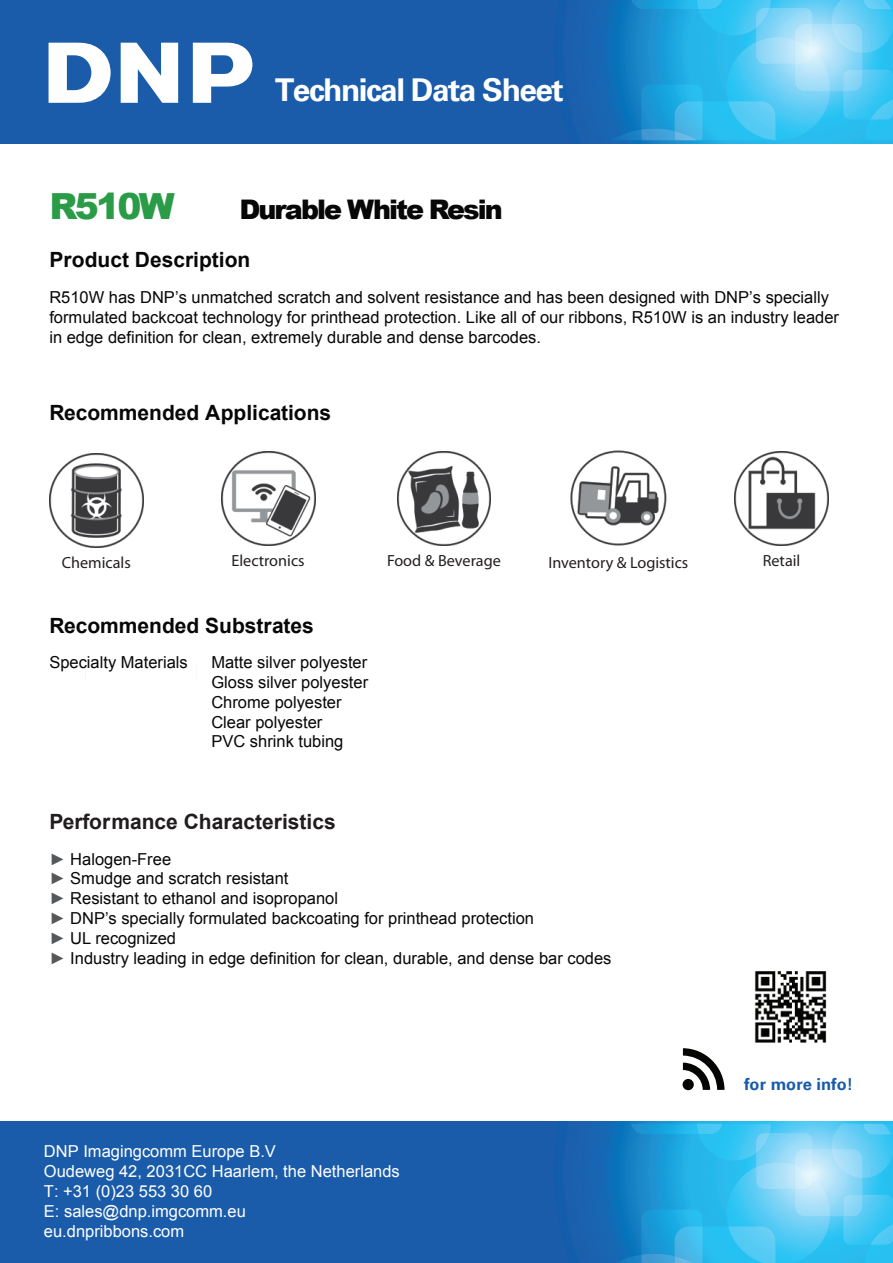
<style>
.page{position:relative;width:893px;height:1263px;background:#fff}
.page>*{position:absolute;margin:0;border:0;box-sizing:border-box;transform-origin:0 0}
.t1{font:900 36px "Arial";letter-spacing:-.075em;color:#2a9c47}
.t2{font:700 31.5px "Univers";letter-spacing:-.045em;color:#fff}
.t3{font:900 27px "Arial";letter-spacing:-.075em;color:#060706}
.t4{font:700 21px "Arial";color:#060706}
.t5{font:700 21px "Arial";color:#211d1e}
.t6{font:16.5px/19.8px "Arial";color:#060706}
.t7{font:16.5px/19.8px "Arial";color:#fff}
.t8{font:700 16.5px "Univers";color:#185ba9}
.t9{font:16.2px "Myriad Pro";color:#231f20}
.s1{color:#57585a}
</style>
<div class="page">
<div style="left:0;top:0;width:893px;height:143px;background:#1a5caa"></div>
<svg style="left:611px;top:0;width:282px;height:140px;background:#47bae9"></svg>
<svg style="left:49px;top:43px;width:62px;height:60px"></svg>
<svg style="left:121px;top:43px;width:57px;height:60px"></svg>
<svg style="left:193px;top:43px;width:59px;height:60px"></svg>
<div style="left:0;top:1121px;width:893px;height:142px;background:#1a5caa"></div>
<svg style="left:615px;top:1124px;width:278px;height:139px;background:#49bbea"></svg>
<img style="left:754px;top:971px;width:73px;height:72px">
<svg style="left:683px;top:1048px;width:41px;height:42px"></svg>
<img style="left:397px;top:451px;width:94px;height:94px">
<img style="left:735px;top:451px;width:93px;height:94px">
<img style="left:570px;top:450px;width:97px;height:96px">
<img style="left:221px;top:451px;width:94px;height:94px">
<img style="left:49px;top:453px;width:94px;height:94px">
<h2 class="t2" style="left:275px;top:71px;width:290px">Technical Data Sheet</h2>
<h1 class="t1" style="left:49px;top:180px;width:127px">R510W</h1>
<h3 class="t3" style="left:239px;top:189px;width:265px">Durable White Resin</h3>
<p class="t4" style="left:49px;top:246px;width:203px">Product Description</p>
<p class="t6" style="left:49px;top:287px;width:791px">R510W has DNP’s unmatched scratch and solvent resistance and has been designed with DNP’s specially formulated backcoat technology for printhead protection. Like all of our ribbons, R510W is an industry leader in edge definition for clean, extremely durable and dense barcodes.</p>
<p class="t4" style="left:49px;top:398px;width:283px">Recommended Applications</p>
<p class="t9" style="left:62px;top:552px;width:71px">Chemicals</p>
<p class="t9" style="left:231px;top:551px;width:75px">Electronics</p>
<p class="t9" style="left:387px;top:551px;width:115px">Food &amp; Beverage</p>
<p class="t9" style="left:548px;top:553px;width:141px">Inventory &amp; Logistics</p>
<p class="t9" style="left:763px;top:551px;width:39px">Retail</p>
<p class="t4" style="left:49px;top:612px;width:266px">Recommended Substrates</p>
<p class="t6" style="left:49px;top:653px;width:140px">Specialty Materials</p>
<p class="t6" style="left:211px;top:653px;width:158px">Matte silver polyester<br>Gloss silver polyester<br>Chrome polyester<br>Clear polyester<br>PVC shrink tubing</p>
<p class="t5" style="left:49px;top:808px;width:288px">Performance Characteristics</p>
<p class="t6" style="left:49px;top:849px;width:564px"><span class="s1">►</span> Halogen-Free<br><span class="s1">►</span> Smudge and scratch resistant<br><span class="s1">►</span> Resistant to ethanol and isopropanol<br><span class="s1">►</span> DNP’s specially formulated backcoating for printhead protection<br><span class="s1">►</span> UL recognized<br><span class="s1">►</span> Industry leading in edge definition for clean, durable, and dense bar codes</p>
<p class="t7" style="left:44px;top:1142px;width:357px">DNP Imagingcomm Europe B.V<br>Oudeweg 42, 2031CC Haarlem, the Netherlands<br>T: +31 (0)23 553 30 60<br>E: sales@dnp.imgcomm.eu<br>eu.dnpribbons.com</p>
<p class="t8" style="left:744px;top:1074px;width:111px">for more info!</p>
</div>
